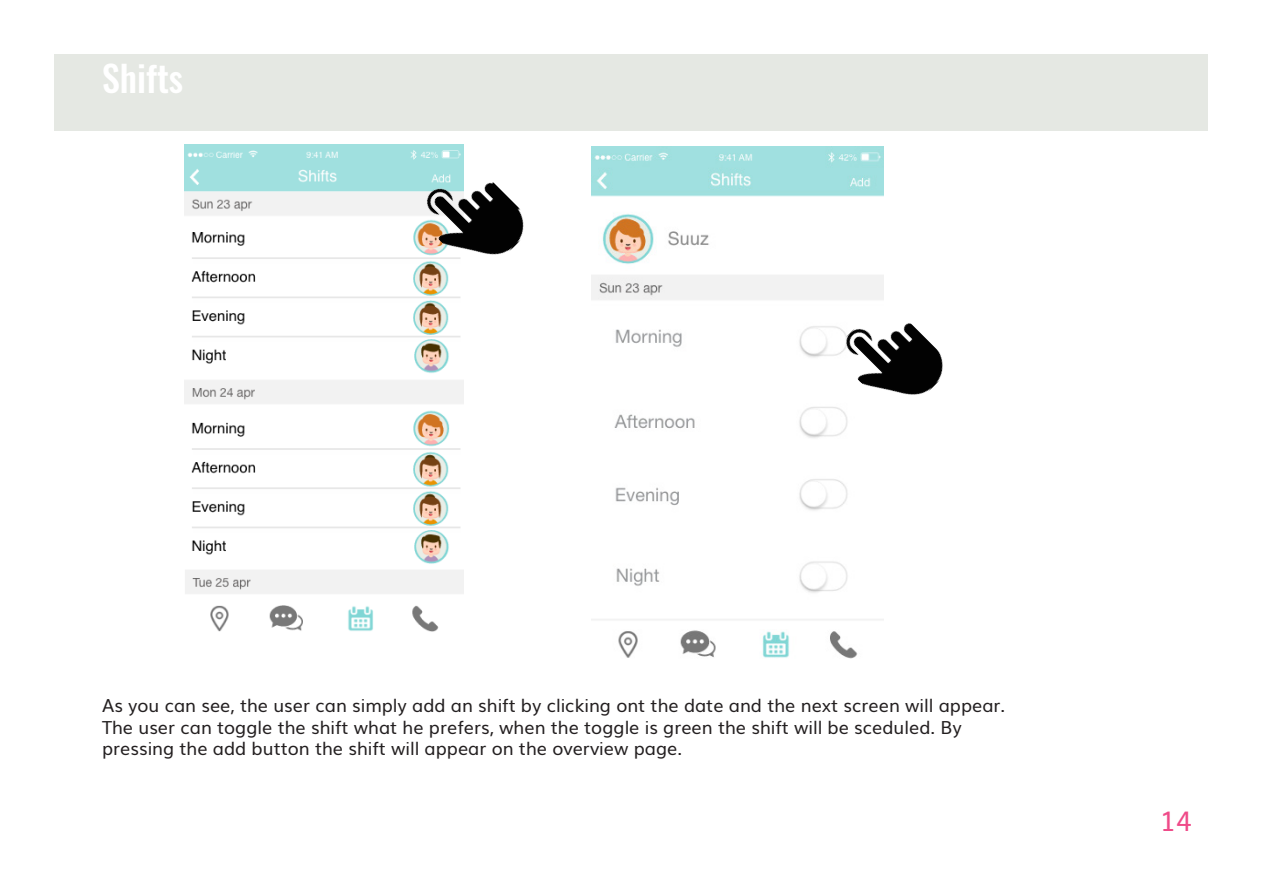
<style>
.page{position:relative;width:1263px;height:893px;background:#fff}
.page>*{position:absolute;margin:0;border:0;box-sizing:border-box;transform-origin:0 0}
.t1{font:500 36px "Oswald";color:#fff}
.t2{font:27px "Muli";color:#ef4b89}
.t3{font:18px/21.6px "Muli";color:#231f20}
</style>
<div class="page">
<img style="left:591px;top:147px;width:292px;height:512px">
<img style="left:185px;top:145px;width:278px;height:487px">
<div style="left:54px;top:54px;width:1153px;height:76px;background:#e5e8e3"></div>
<img style="left:831px;top:298px;width:112px;height:123px">
<img style="left:411px;top:156px;width:113px;height:125px">
<p class="t1" style="left:102px;top:53px;width:83px">Shifts</p>
<p class="t3" style="left:102px;top:693px;width:905px">As you can see, the user can simply add an shift by clicking ont the date and the next screen will appear.<br>The user can toggle the shift what he prefers, when the toggle is green the shift will be sceduled. By pressing the add button the shift will appear on the overview page.</p>
<p class="t2" style="left:1160px;top:799px;width:34px">14</p>
</div>
